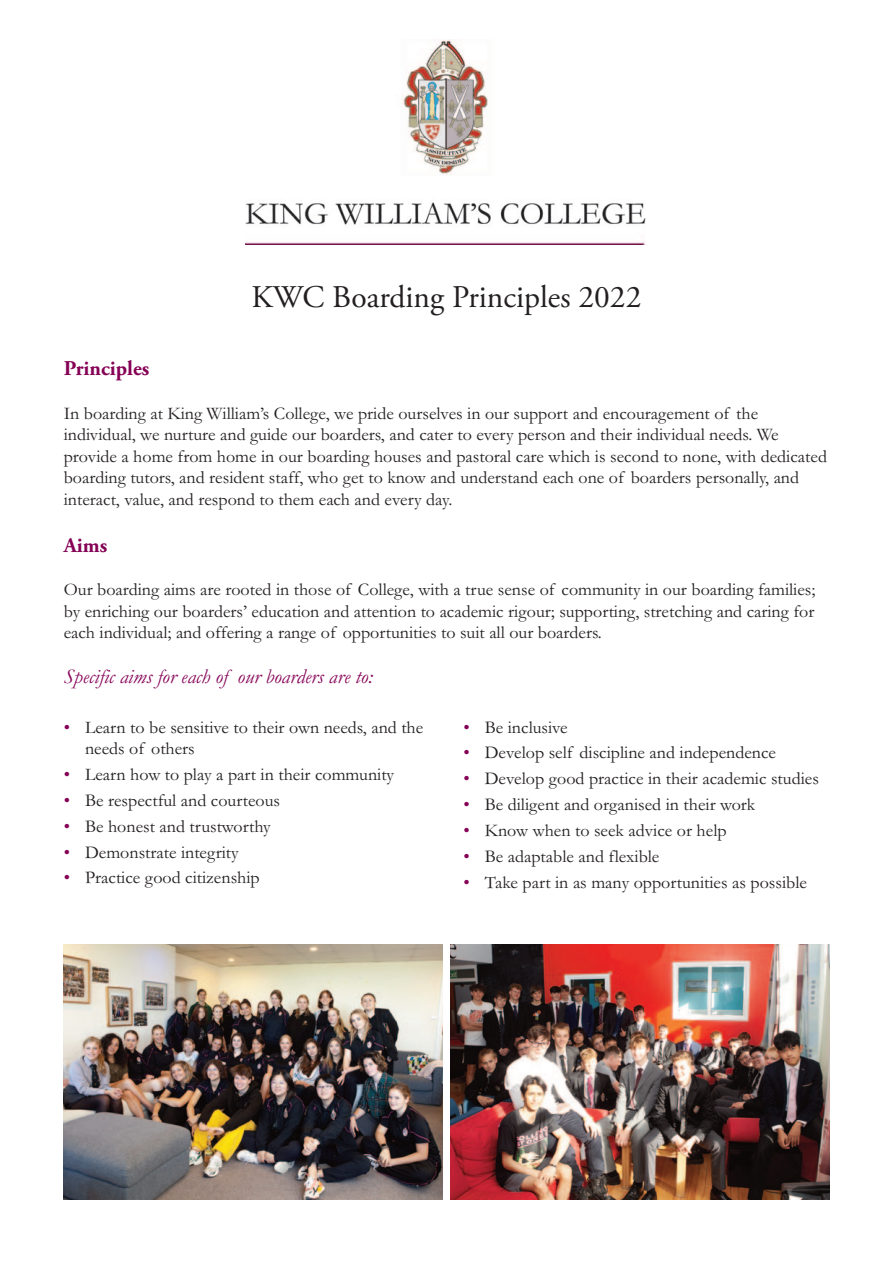
<style>
.page{position:relative;width:893px;height:1263px;background:#fff}
.page>*{position:absolute;margin:0;border:0;box-sizing:border-box;transform-origin:0 0}
.t1{font:31.5px "Adobe Garamond Pro";color:#231f20}
.t2{font:italic 21px "Garamond";color:#850156}
.t3{font:700 21px "Adobe Garamond Pro";color:#850156}
.t4{font:18px/21.6px "Garamond";color:#231f20}
.s1{color:#850156}
</style>
<div class="page">
<img style="left:245px;top:40px;width:400px;height:205px">
<img style="left:451px;top:944px;width:378px;height:255px">
<img style="left:64px;top:944px;width:378px;height:255px">
<p class="t1" style="left:252px;top:284px;width:391px">KWC Boarding Principles 2022</p>
<p class="t3" style="left:64px;top:356px;width:87px">Principles</p>
<p class="t4" style="left:64px;top:404px;width:765px">In boarding at King William’s College, we pride ourselves in our support and encouragement of the individual, we nurture and guide our boarders, and cater to every person and their individual needs. We provide a home from home in our boarding houses and pastoral care which is second to none, with dedicated boarding tutors, and resident staff, who get to know and understand each one of boarders personally, and interact, value, and respond to them each and every day.</p>
<p class="t3" style="left:64px;top:532px;width:45px">Aims</p>
<p class="t4" style="left:64px;top:581px;width:753px;text-align:justify">Our boarding aims are rooted in those of College, with a true sense of community in our boarding families; by enriching our boarders’ education and attention to academic rigour; supporting, stretching and caring for each individual; and offering a range of opportunities to suit all our boarders.</p>
<p class="t2" style="left:64px;top:670px;width:311px">Specific aims for each of our boarders are to:</p>
<p class="t4" style="left:85px;top:718px;width:340px;text-indent:-21px"><span class="s1">•</span> Learn to be sensitive to their own needs, and the needs of others</p>
<p class="t4" style="left:64px;top:766px;width:332px"><span class="s1">•</span> Learn how to play a part in their community</p>
<p class="t4" style="left:64px;top:791px;width:218px"><span class="s1">•</span> Be respectful and courteous</p>
<p class="t4" style="left:64px;top:817px;width:208px"><span class="s1">•</span> Be honest and trustworthy</p>
<p class="t4" style="left:64px;top:843px;width:176px"><span class="s1">•</span> Demonstrate integrity</p>
<p class="t4" style="left:64px;top:869px;width:197px"><span class="s1">•</span> Practice good citizenship</p>
<p class="t4" style="left:463px;top:718px;width:106px"><span class="s1">•</span> Be inclusive</p>
<p class="t4" style="left:463px;top:744px;width:314px"><span class="s1">•</span> Develop self discipline and independence</p>
<p class="t4" style="left:463px;top:770px;width:357px"><span class="s1">•</span> Develop good practice in their academic studies</p>
<p class="t4" style="left:463px;top:796px;width:293px"><span class="s1">•</span> Be diligent and organised in their work</p>
<p class="t4" style="left:463px;top:821px;width:265px"><span class="s1">•</span> Know when to seek advice or help</p>
<p class="t4" style="left:463px;top:847px;width:197px"><span class="s1">•</span> Be adaptable and flexible</p>
<p class="t4" style="left:463px;top:873px;width:345px"><span class="s1">•</span> Take part in as many opportunities as possible</p>
</div>
